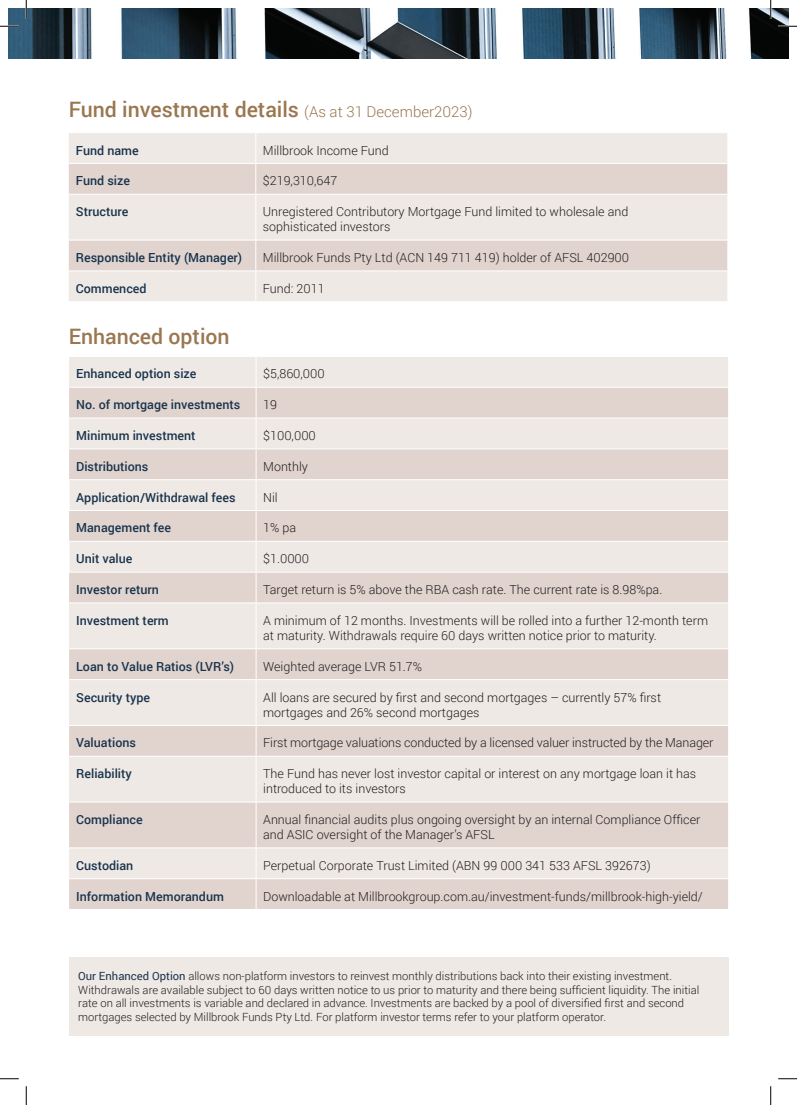
<style>
.page{position:relative;width:797px;height:1105px;background:#fff}
.page>*{position:absolute;margin:0;border:0;box-sizing:border-box;transform-origin:0 0}
.t1{font:500 21.25px "Roboto";color:#997750}
.t2{font:300 12.5px/15px "Roboto";color:#231f20}
.t3{font:500 12.5px "Roboto";color:#19344c}
.t4{font:300 11.25px/13.5px "Roboto";color:#231f20}
.s1{font-weight:300;font-size:15px}
.s2{font-weight:400;color:#19344c}
</style>
<div class="page">
<div style="left:69px;top:133px;width:658px;height:168px;background:#efe9e6"></div>
<svg style="left:69px;top:164px;width:658px;height:107px;background:#e7ddd9"></svg>
<hr style="left:255px;top:133px;width:1px;height:30px;background:#fff">
<hr style="left:69px;top:163px;width:187px;height:1px;background:#fff">
<hr style="left:256px;top:163px;width:471px;height:1px;background:#fff">
<hr style="left:255px;top:164px;width:1px;height:30px;background:#fff">
<hr style="left:69px;top:194px;width:187px;height:1px;background:#fff">
<hr style="left:256px;top:194px;width:471px;height:1px;background:#fff">
<hr style="left:255px;top:195px;width:1px;height:45px;background:#fff">
<hr style="left:69px;top:240px;width:187px;height:1px;background:#fff">
<hr style="left:256px;top:240px;width:471px;height:1px;background:#fff">
<hr style="left:255px;top:240px;width:1px;height:31px;background:#fff">
<hr style="left:69px;top:271px;width:187px;height:1px;background:#fff">
<hr style="left:256px;top:271px;width:471px;height:1px;background:#fff">
<hr style="left:255px;top:271px;width:1px;height:30px;background:#fff">
<div style="left:69px;top:357px;width:659px;height:153px;background:#efe9e6"></div>
<svg style="left:69px;top:388px;width:659px;height:91px;background:#e6dbd7"></svg>
<svg style="left:69px;top:511px;width:659px;height:398px;background:#e8deda"></svg>
<hr style="left:256px;top:357px;width:1px;height:30px;background:#fff">
<hr style="left:69px;top:387px;width:187px;height:1px;background:#fff">
<hr style="left:256px;top:387px;width:473px;height:1px;background:#fff">
<hr style="left:256px;top:388px;width:1px;height:30px;background:#fff">
<hr style="left:69px;top:418px;width:187px;height:1px;background:#fff">
<hr style="left:256px;top:418px;width:473px;height:1px;background:#fff">
<hr style="left:256px;top:418px;width:1px;height:31px;background:#fff">
<hr style="left:69px;top:449px;width:187px;height:1px;background:#fff">
<hr style="left:256px;top:449px;width:473px;height:1px;background:#fff">
<hr style="left:256px;top:449px;width:1px;height:30px;background:#fff">
<hr style="left:69px;top:479px;width:187px;height:1px;background:#fff">
<hr style="left:69px;top:480px;width:1px;height:30px;background:#fff">
<hr style="left:69px;top:542px;width:1px;height:30px;background:#fff">
<hr style="left:256px;top:479px;width:473px;height:1px;background:#fff">
<hr style="left:256px;top:480px;width:1px;height:30px;background:#fff">
<hr style="left:256px;top:542px;width:1px;height:30px;background:#fff">
<hr style="left:256px;top:511px;width:1px;height:30px;background:#fff">
<hr style="left:69px;top:541px;width:187px;height:1px;background:#fff">
<hr style="left:256px;top:541px;width:473px;height:1px;background:#fff">
<hr style="left:256px;top:879px;width:1px;height:30px;background:#fff">
<hr style="left:69px;top:572px;width:187px;height:1px;background:#fff">
<hr style="left:256px;top:572px;width:473px;height:1px;background:#fff">
<hr style="left:256px;top:572px;width:1px;height:31px;background:#fff">
<hr style="left:256px;top:649px;width:1px;height:30px;background:#fff">
<hr style="left:256px;top:726px;width:1px;height:30px;background:#fff">
<hr style="left:256px;top:802px;width:1px;height:45px;background:#fff">
<hr style="left:69px;top:603px;width:187px;height:1px;background:#fff">
<hr style="left:256px;top:603px;width:473px;height:1px;background:#fff">
<hr style="left:256px;top:603px;width:1px;height:45px;background:#fff">
<hr style="left:69px;top:648px;width:187px;height:1px;background:#fff">
<hr style="left:256px;top:648px;width:473px;height:1px;background:#fff">
<hr style="left:69px;top:679px;width:187px;height:1px;background:#fff">
<hr style="left:256px;top:679px;width:473px;height:1px;background:#fff">
<hr style="left:256px;top:680px;width:1px;height:45px;background:#fff">
<hr style="left:69px;top:725px;width:187px;height:1px;background:#fff">
<hr style="left:256px;top:725px;width:473px;height:1px;background:#fff">
<hr style="left:69px;top:756px;width:187px;height:1px;background:#fff">
<hr style="left:256px;top:756px;width:473px;height:1px;background:#fff">
<hr style="left:256px;top:756px;width:1px;height:46px;background:#fff">
<hr style="left:69px;top:802px;width:187px;height:1px;background:#fff">
<hr style="left:256px;top:802px;width:473px;height:1px;background:#fff">
<hr style="left:69px;top:847px;width:187px;height:1px;background:#fff">
<hr style="left:256px;top:847px;width:473px;height:1px;background:#fff">
<hr style="left:256px;top:848px;width:1px;height:30px;background:#fff">
<hr style="left:69px;top:878px;width:187px;height:1px;background:#fff">
<hr style="left:256px;top:878px;width:473px;height:1px;background:#fff">
<img style="left:9px;top:9px;width:779px;height:49px">
<div style="left:69px;top:957px;width:659px;height:79px;background:#efe9e6"></div>
<svg style="left:0;top:25px;width:19px;height:2px"></svg>
<svg style="left:778px;top:25px;width:19px;height:2px"></svg>
<svg style="left:0;top:1078px;width:19px;height:1px"></svg>
<svg style="left:778px;top:1078px;width:19px;height:1px"></svg>
<svg style="left:25px;top:0;width:2px;height:19px"></svg>
<svg style="left:25px;top:1086px;width:2px;height:19px"></svg>
<svg style="left:770px;top:0;width:1px;height:19px"></svg>
<svg style="left:770px;top:1086px;width:1px;height:19px"></svg>
<h1 class="t1" style="left:69px;top:94px;width:405px">Fund investment details <span class="s1">(As at 31 December2023)</span></h1>
<p class="t3" style="left:76px;top:141px;width:64px">Fund name</p>
<p class="t2" style="left:263px;top:142px;width:127px">Millbrook Income Fund</p>
<p class="t3" style="left:76px;top:172px;width:56px">Fund size</p>
<p class="t2" style="left:263px;top:173px;width:76px">$219,310,647</p>
<p class="t3" style="left:76px;top:203px;width:54px">Structure</p>
<p class="t2" style="left:263px;top:204px;width:367px">Unregistered Contributory Mortgage Fund limited to wholesale and sophisticated investors</p>
<p class="t3" style="left:76px;top:249px;width:168px">Responsible Entity (Manager)</p>
<p class="t2" style="left:263px;top:250px;width:368px">Millbrook Funds Pty Ltd (ACN 149 711 419) holder of AFSL 402900</p>
<p class="t3" style="left:76px;top:280px;width:72px">Commenced</p>
<p class="t2" style="left:263px;top:280px;width:63px">Fund: 2011</p>
<h1 class="t1" style="left:69px;top:321px;width:162px">Enhanced option</h1>
<p class="t3" style="left:76px;top:365px;width:122px">Enhanced option size</p>
<p class="t2" style="left:263px;top:366px;width:63px">$5,860,000</p>
<p class="t3" style="left:76px;top:396px;width:166px">No. of mortgage investments</p>
<p class="t2" style="left:263px;top:397px;width:15px">19</p>
<p class="t3" style="left:76px;top:427px;width:121px">Minimum investment</p>
<p class="t2" style="left:263px;top:428px;width:54px">$100,000</p>
<p class="t3" style="left:76px;top:458px;width:74px">Distributions</p>
<p class="t2" style="left:263px;top:458px;width:46px">Monthly</p>
<p class="t3" style="left:76px;top:488px;width:161px">Application/Withdrawal fees</p>
<p class="t2" style="left:263px;top:489px;width:16px">Nil</p>
<p class="t3" style="left:76px;top:519px;width:96px">Management fee</p>
<p class="t2" style="left:263px;top:520px;width:34px">1% pa</p>
<p class="t3" style="left:76px;top:550px;width:58px">Unit value</p>
<p class="t2" style="left:263px;top:551px;width:47px">$1.0000</p>
<p class="t3" style="left:76px;top:581px;width:84px">Investor return</p>
<p class="t2" style="left:263px;top:582px;width:400px">Target return is 5% above the RBA cash rate. The current rate is 8.98%pa.</p>
<p class="t3" style="left:76px;top:612px;width:94px">Investment term</p>
<p class="t2" style="left:263px;top:612px;width:446px">A minimum of 12 months. Investments will be rolled into a further 12-month term at maturity. Withdrawals require 60 days written notice prior to maturity.</p>
<p class="t3" style="left:76px;top:657px;width:159px">Loan to Value Ratios (LVR’s)</p>
<p class="t2" style="left:263px;top:658px;width:160px">Weighted average LVR 51.7%</p>
<p class="t3" style="left:76px;top:688px;width:75px">Security type</p>
<p class="t2" style="left:263px;top:689px;width:399px">All loans are secured by first and second mortgages – currently 57% first mortgages and 26% second mortgages</p>
<p class="t3" style="left:76px;top:734px;width:61px">Valuations</p>
<p class="t2" style="left:263px;top:735px;width:451px">First mortgage valuations conducted by a licensed valuer instructed by the Manager</p>
<p class="t3" style="left:76px;top:765px;width:57px">Reliability</p>
<p class="t2" style="left:263px;top:766px;width:434px">The Fund has never lost investor capital or interest on any mortgage loan it has introduced to its investors</p>
<p class="t3" style="left:76px;top:811px;width:68px">Compliance</p>
<p class="t2" style="left:263px;top:812px;width:438px">Annual financial audits plus ongoing oversight by an internal Compliance Officer and ASIC oversight of the Manager’s AFSL</p>
<p class="t3" style="left:76px;top:856px;width:59px">Custodian</p>
<p class="t2" style="left:263px;top:857px;width:389px">Perpetual Corporate Trust Limited (ABN 99 000 341 533 AFSL 392673)</p>
<p class="t3" style="left:76px;top:887px;width:149px">Information Memorandum</p>
<p class="t2" style="left:263px;top:888px;width:441px">Downloadable at Millbrookgroup.com.au/investment-funds/millbrook-high-yield/</p>
<p class="t4" style="left:78px;top:969px;width:622px"><span class="s2">Our Enhanced Option</span> allows non-platform investors to reinvest monthly distributions back into their existing investment.<br>Withdrawals are available subject to 60 days written notice to us prior to maturity and there being sufficient liquidity. The initial rate on all investments is variable and declared in advance. Investments are backed by a pool of diversified first and second mortgages selected by Millbrook Funds Pty Ltd. For platform investor terms refer to your platform operator.</p>
</div>
